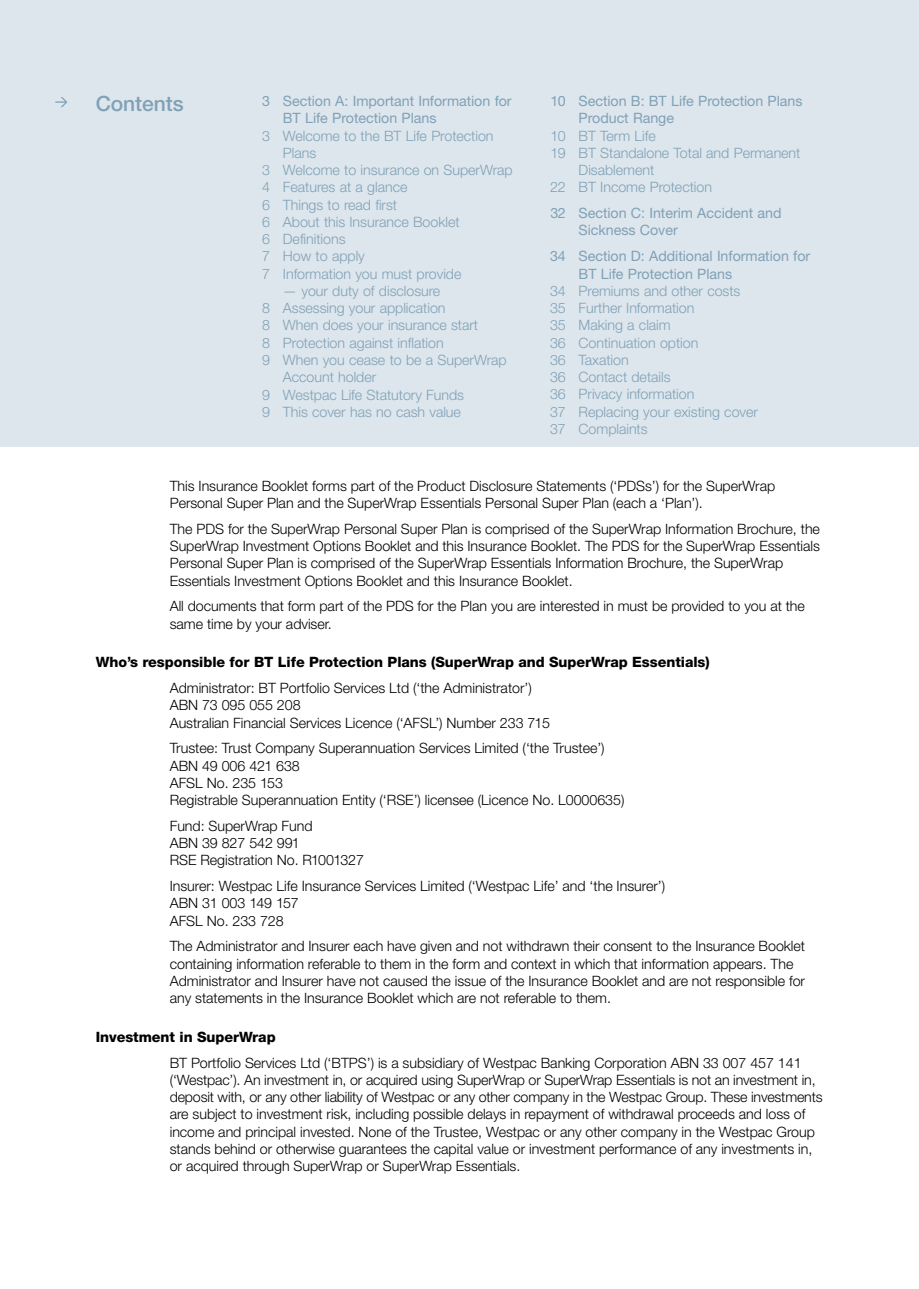
<style>
.page{position:relative;width:919px;height:1289px;background:#fff}
.page>*{position:absolute;margin:0;border:0;box-sizing:border-box;transform-origin:0 0}
.t1{font:500 21px "Helvetica Neue LT";letter-spacing:-.005em;color:#80a1b6}
.t2{font:300 14.25px/17.2px "Helvetica Neue LT";letter-spacing:-.005em;color:#000}
.t3{font:300 14.25px/17.2px "Helvetica Neue LT";letter-spacing:-.005em;color:#80a1b6}
.t4{font:14.25px/17.2px "Helvetica Neue LT";letter-spacing:-.005em;color:#80a1b6}
.t5{font:800 14.25px "Helvetica Neue LT";letter-spacing:-.005em;color:#000}
</style>
<div class="page">
<div style="left:0;top:0;width:918px;height:446px;background:#dde6ed"></div>
<svg style="left:55px;top:97px;width:12px;height:10px"></svg>
<h1 class="t1" style="left:96px;top:91px;width:89px">Contents</h1>
<p class="t4" style="left:283px;top:92px;width:230px;text-indent:-21px">3 Section A: Important Information for<br>BT Life Protection Plans</p>
<p class="t3" style="left:262px;top:126px;width:233px">3 Welcome to the BT Life Protection</p>
<p class="t3" style="left:283px;top:144px;width:35px">Plans</p>
<p class="t3" style="left:262px;top:161px;width:252px">3 Welcome to insurance on SuperWrap</p>
<p class="t3" style="left:262px;top:178px;width:147px">4 Features at a glance</p>
<p class="t3" style="left:262px;top:196px;width:136px">6 Things to read first</p>
<p class="t3" style="left:262px;top:213px;width:199px">6 About this Insurance Booklet</p>
<p class="t3" style="left:262px;top:230px;width:85px">6 Definitions</p>
<p class="t3" style="left:262px;top:247px;width:104px">7 How to apply</p>
<p class="t3" style="left:262px;top:265px;width:201px">7 Information you must provide</p>
<p class="t3" style="left:283px;top:282px;width:159px">— your duty of disclosure</p>
<p class="t3" style="left:262px;top:299px;width:185px">8 Assessing your application</p>
<p class="t3" style="left:262px;top:316px;width:217px">8 When does your insurance start</p>
<p class="t3" style="left:262px;top:334px;width:183px">8 Protection against inflation</p>
<p class="t3" style="left:262px;top:351px;width:246px">9 When you cease to be a SuperWrap</p>
<p class="t3" style="left:283px;top:368px;width:95px">Account holder</p>
<p class="t3" style="left:262px;top:385px;width:203px">9 Westpac Life Statutory Funds</p>
<p class="t3" style="left:262px;top:403px;width:200px">9 This cover has no cash value</p>
<p class="t4" style="left:578px;top:92px;width:225px;text-indent:-28px">10 Section B: BT Life Protection Plans<br>Product Range</p>
<p class="t3" style="left:550px;top:127px;width:107px">10 BT Term Life</p>
<p class="t3" style="left:550px;top:144px;width:251px">19 BT Standalone Total and Permanent</p>
<p class="t3" style="left:578px;top:161px;width:77px">Disablement</p>
<p class="t3" style="left:550px;top:178px;width:163px">22 BT Income Protection</p>
<p class="t4" style="left:578px;top:204px;width:204px;text-indent:-28px">32 Section C: Interim Accident and<br>Sickness Cover</p>
<p class="t4" style="left:578px;top:247px;width:233px;text-indent:-29px">34 Section D: Additional Information for<br>BT Life Protection Plans</p>
<p class="t3" style="left:550px;top:282px;width:209px">34 Premiums and other costs<br>35 Further Information<br>35 Making a claim<br>36 Continuation option<br>36 Taxation<br>36 Contact details<br>36 Privacy information<br>37 Replacing your existing cover<br>37 Complaints</p>
<p class="t2" style="left:170px;top:477px;width:607px">This Insurance Booklet forms part of the Product Disclosure Statements (‘PDSs’) for the SuperWrap<br>Personal Super Plan and the SuperWrap Essentials Personal Super Plan (each a ‘Plan’).</p>
<p class="t2" style="left:170px;top:520px;width:651px">The PDS for the SuperWrap Personal Super Plan is comprised of the SuperWrap Information Brochure, the SuperWrap Investment Options Booklet and this Insurance Booklet. The PDS for the SuperWrap Essentials Personal Super Plan is comprised of the SuperWrap Essentials Information Brochure, the SuperWrap Essentials Investment Options Booklet and this Insurance Booklet.</p>
<p class="t2" style="left:170px;top:597px;width:636px">All documents that form part of the PDS for the Plan you are interested in must be provided to you at the same time by your adviser.</p>
<p class="t5" style="left:96px;top:653px;width:615px">Who’s responsible for BT Life Protection Plans (SuperWrap and SuperWrap Essentials)</p>
<p class="t2" style="left:170px;top:679px;width:382px">Administrator: BT Portfolio Services Ltd (‘the Administrator’)<br>ABN 73 095 055 208<br>Australian Financial Services Licence (‘AFSL’) Number 233 715</p>
<p class="t2" style="left:170px;top:739px;width:456px">Trustee: Trust Company Superannuation Services Limited (‘the Trustee’)<br>ABN 49 006 421 638<br>AFSL No. 235 153<br>Registrable Superannuation Entity (‘RSE’) licensee (Licence No. L0000635)</p>
<p class="t2" style="left:170px;top:816px;width:196px">Fund: SuperWrap Fund<br>ABN 39 827 542 991<br>RSE Registration No. R1001327</p>
<p class="t2" style="left:170px;top:877px;width:497px">Insurer: Westpac Life Insurance Services Limited (‘Westpac Life’ and ‘the Insurer’)<br>ABN 31 003 149 157<br>AFSL No. 233 728</p>
<p class="t2" style="left:170px;top:937px;width:636px">The Administrator and Insurer each have given and not withdrawn their consent to the Insurance Booklet containing information referable to them in the form and context in which that information appears. The Administrator and Insurer have not caused the issue of the Insurance Booklet and are not responsible for any statements in the Insurance Booklet which are not referable to them.</p>
<p class="t5" style="left:96px;top:1028px;width:181px">Investment in SuperWrap</p>
<p class="t2" style="left:170px;top:1053px;width:654px">BT Portfolio Services Ltd (‘BTPS’) is a subsidiary of Westpac Banking Corporation ABN 33 007 457 141 (‘Westpac’). An investment in, or acquired using SuperWrap or SuperWrap Essentials is not an investment in, deposit with, or any other liability of Westpac or any other company in the Westpac Group. These investments are subject to investment risk, including possible delays in repayment of withdrawal proceeds and loss of income and principal invested. None of the Trustee, Westpac or any other company in the Westpac Group stands behind or otherwise guarantees the capital value or investment performance of any investments in, or acquired through SuperWrap or SuperWrap Essentials.</p>
</div>
